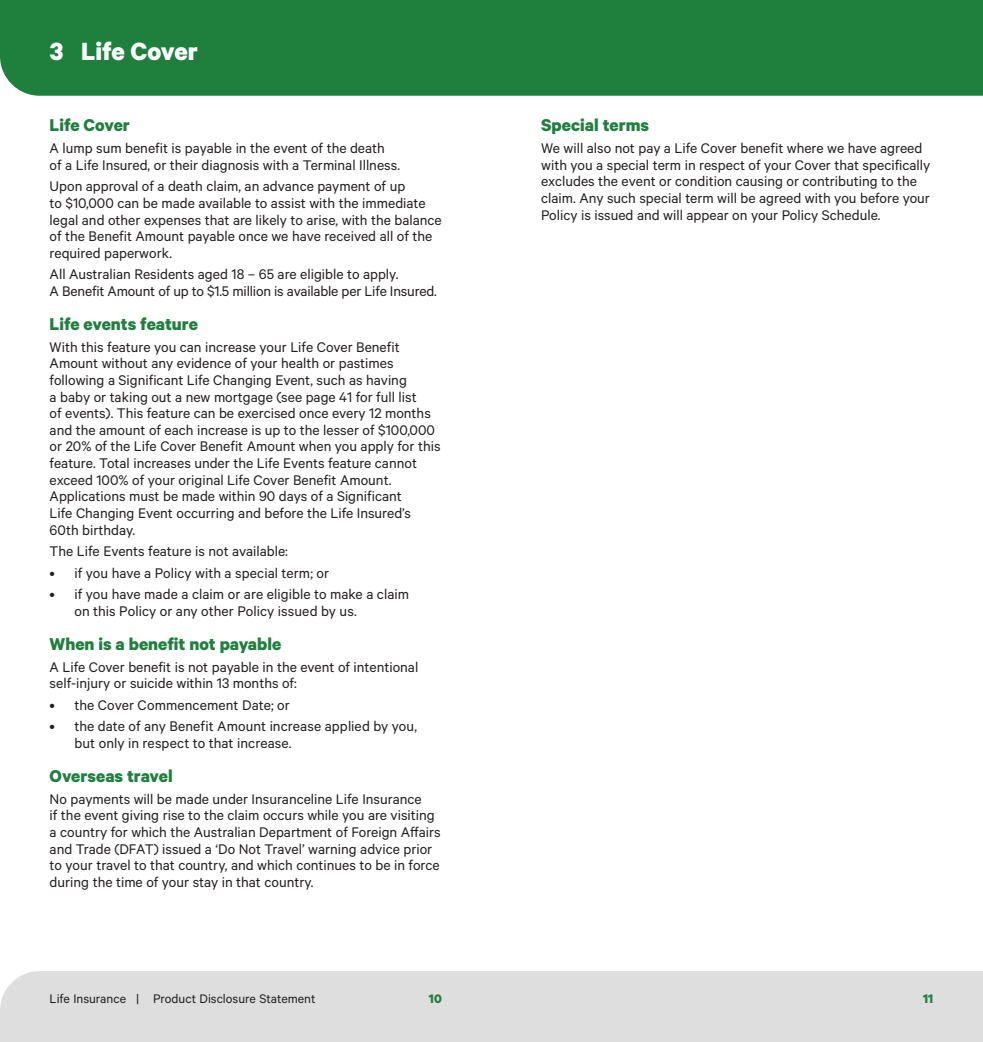
<style>
.page{position:relative;width:983px;height:1042px;background:#fff}
.page>*{position:absolute;margin:0;border:0;box-sizing:border-box;transform-origin:0 0}
.t1{font:700 28px "Calibre";color:#fff}
.subheading{font:700 19.25px "Calibre";color:#1f803e}
.Body_text{font:15.75px/16.6px "Calibre";color:#231f20}
.t2{font:14px "Calibre";color:#231f20}
.t3{font:700 14px "Calibre";color:#1f803e}
</style>
<div class="page">
<div style="left:0;top:971px;width:982px;height:71px;background:#dededf"></div>
<div style="left:0;top:0;width:982px;height:96px;background:#1f803e"></div>
<p class="t1" style="left:50px;top:34px;width:150px">3 Life Cover</p>
<p class="subheading" style="left:50px;top:114px;width:82px">Life Cover</p>
<p class="Body_text" style="left:50px;top:139px;width:352px">A lump sum benefit is payable in the event of the death of a Life Insured, or their diagnosis with a Terminal Illness.</p>
<p class="Body_text" style="left:50px;top:177px;width:393px">Upon approval of a death claim, an advance payment of up<br>to $10,000 can be made available to assist with the immediate legal and other expenses that are likely to arise, with the balance of the Benefit Amount payable once we have received all of the required paperwork.</p>
<p class="Body_text" style="left:50px;top:266px;width:388px">All Australian Residents aged 18 – 65 are eligible to apply.<br>A Benefit Amount of up to $1.5 million is available per Life Insured.</p>
<p class="subheading" style="left:50px;top:312px;width:150px">Life events feature</p>
<p class="Body_text" style="left:50px;top:338px;width:392px">With this feature you can increase your Life Cover Benefit Amount without any evidence of your health or pastimes following a Significant Life Changing Event, such as having<br>a baby or taking out a new mortgage (see page 41 for full list<br>of events). This feature can be exercised once every 12 months and the amount of each increase is up to the lesser of $100,000 or 20% of the Life Cover Benefit Amount when you apply for this feature. Total increases under the Life Events feature cannot exceed 100% of your original Life Cover Benefit Amount.<br>Applications must be made within 90 days of a Significant<br>Life Changing Event occurring and before the Life Insured’s 60th birthday.</p>
<p class="Body_text" style="left:50px;top:542px;width:240px">The Life Events feature is not available:</p>
<p class="Body_text" style="left:50px;top:564px;width:281px">• if you have a Policy with a special term; or</p>
<p class="Body_text" style="left:74px;top:585px;width:336px;text-indent:-25px">• if you have made a claim or are eligible to make a claim on this Policy or any other Policy issued by us.</p>
<p class="subheading" style="left:50px;top:632px;width:233px">When is a benefit not payable</p>
<p class="Body_text" style="left:50px;top:658px;width:370px">A Life Cover benefit is not payable in the event of intentional self-injury or suicide within 13 months of:</p>
<p class="Body_text" style="left:50px;top:696px;width:242px">• the Cover Commencement Date; or</p>
<p class="Body_text" style="left:74px;top:717px;width:344px;text-indent:-25px">• the date of any Benefit Amount increase applied by you, but only in respect to that increase.</p>
<p class="subheading" style="left:50px;top:764px;width:124px">Overseas travel</p>
<p class="Body_text" style="left:50px;top:790px;width:392px">No payments will be made under Insuranceline Life Insurance<br>if the event giving rise to the claim occurs while you are visiting a country for which the Australian Department of Foreign Affairs and Trade (DFAT) issued a ‘Do Not Travel’ warning advice prior to your travel to that country, and which continues to be in force during the time of your stay in that country.</p>
<p class="subheading" style="left:541px;top:114px;width:109px">Special terms</p>
<p class="Body_text" style="left:541px;top:139px;width:390px">We will also not pay a Life Cover benefit where we have agreed with you a special term in respect of your Cover that specifically excludes the event or condition causing or contributing to the claim. Any such special term will be agreed with you before your Policy is issued and will appear on your Policy Schedule.</p>
<p class="t2" style="left:50px;top:990px;width:267px">Life Insurance | Product Disclosure Statement</p>
<p class="t3" style="left:429px;top:990px;width:14px">10</p>
<p class="t3" style="left:922px;top:990px;width:12px">11</p>
</div>
